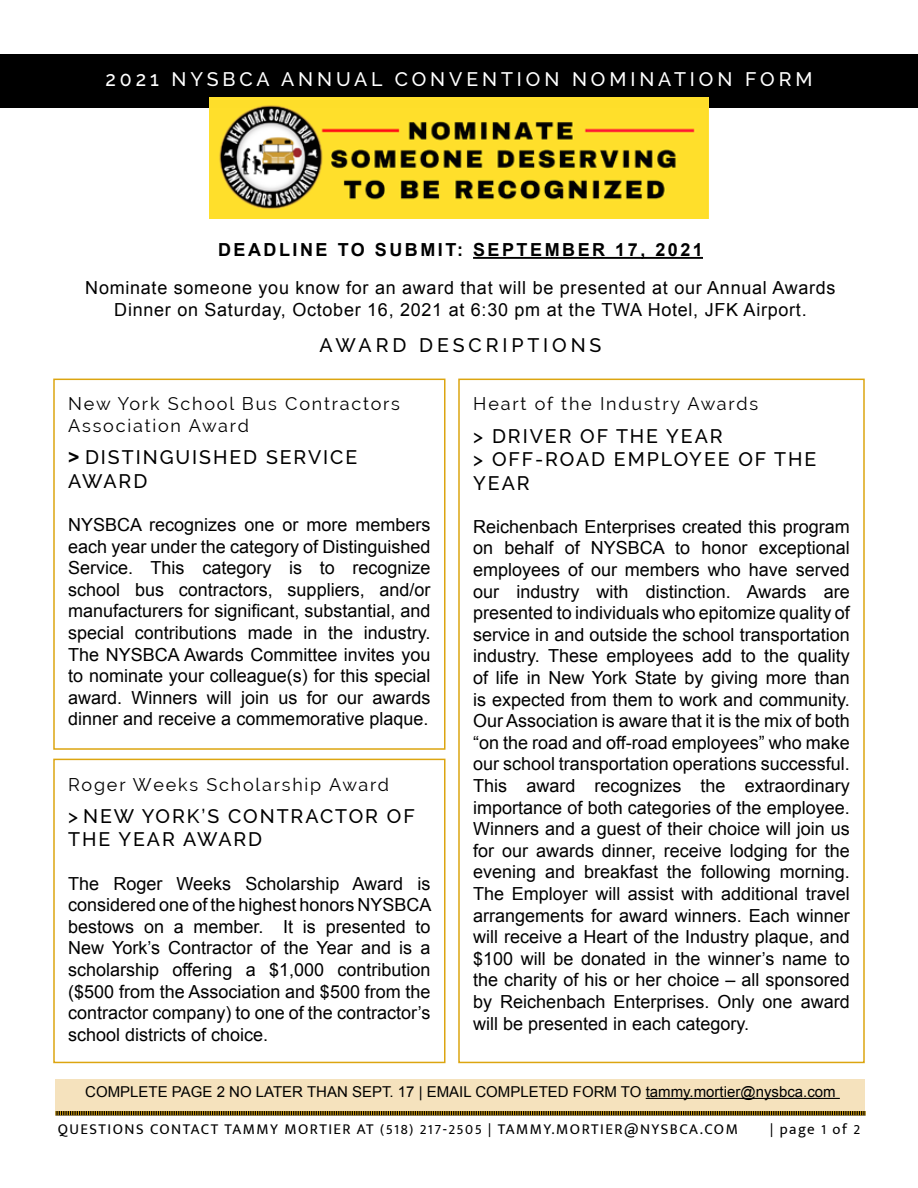
<style>
.page{position:relative;width:918px;height:1188px;background:#fff}
.page>*{position:absolute;margin:0;border:0;box-sizing:border-box;transform-origin:0 0}
.t1{font:500 19.5px/23.4px "Raleway";letter-spacing:.1em;color:#000}
.t2{font:500 19.5px "Raleway";letter-spacing:.2em;color:#fff}
.t3{font:500 19.5px "Raleway";letter-spacing:.2em;color:#000}
.t4{font:18px/21.6px "Arial";color:#000;text-align:justify}
.t5{font:18px/21.6px "Arial";letter-spacing:.04em;color:#000;text-align:center}
.t6{font:18px/21.6px "Raleway";letter-spacing:.1em;color:#000}
.t7{font:700 18px "Arial";letter-spacing:.14em;color:#000}
.t8{font:15px "Mukta Mahee";letter-spacing:.1em;color:#000}
.t9{font:15px "Arial";color:#000}
.s1{font-size:20.7px}
.s2{font-family:"Arial";font-weight:700}
</style>
<div class="page">
<div style="left:0;top:54px;width:918px;height:54px;background:#000"></div>
<svg style="left:55px;top:1110px;width:811px;height:6px;background:#6b5519"></svg>
<img style="left:209px;top:98px;width:500px;height:121px">
<div style="left:53px;top:759px;width:393px;height:304px;border:2px solid #dca510"></div>
<hr style="left:473px;top:257px;width:230px;height:2px;background:#000">
<div style="left:53px;top:379px;width:393px;height:371px;border:2px solid #dca510"></div>
<div style="left:458px;top:379px;width:407px;height:684px;border:2px solid #dca510"></div>
<div style="left:56px;top:1079px;width:810px;height:32px;background:#f5e2bd"></div>
<hr style="left:646px;top:1098px;width:194px;height:1px;background:#000">
<p class="t2" style="left:106px;top:68px;width:708px"><span class="s1">2021</span> NYSBCA ANNUAL CONVENTION NOMINATION FORM</p>
<p class="t7" style="left:218px;top:238px;width:486px">DEADLINE TO SUBMIT: SEPTEMBER 17, 2021</p>
<p class="t5" style="left:85px;top:277px;width:752px">Nominate someone you know for an award that will be presented at our Annual Awards<br>Dinner on Saturday, October 16, 2021 at 6:30 pm at the TWA Hotel, JFK Airport.</p>
<p class="t3" style="left:319px;top:334px;width:284px">AWARD DESCRIPTIONS</p>
<p class="t6" style="left:68px;top:393px;width:333px">New York School Bus Contractors<br>Association Award</p>
<p class="t1" style="left:68px;top:446px;width:291px"><span class="s2">&gt;</span> DISTINGUISHED SERVICE<br>AWARD</p>
<p class="t4" style="left:68px;top:514px;width:364px">NYSBCA recognizes one or more members each year under the category of Distinguished Service. This category is to recognize school bus contractors, suppliers, and/or manufacturers for significant, substantial, and special contributions made in the industry.<br>The NYSBCA Awards Committee invites you to nominate your colleague(s) for this special award. Winners will join us for our awards dinner and receive a commemorative plaque.</p>
<p class="t6" style="left:68px;top:773px;width:322px">Roger Weeks Scholarship Award</p>
<p class="t1" style="left:68px;top:804px;width:348px">&gt; NEW YORK’S CONTRACTOR OF<br>THE YEAR AWARD</p>
<p class="t4" style="left:68px;top:873px;width:365px">The Roger Weeks Scholarship Award is considered one of the highest honors NYSBCA bestows on a member. It is presented to New York’s Contractor of the Year and is a scholarship offering a $1,000 contribution ($500 from the Association and $500 from the contractor company) to one of the contractor’s school districts of choice.</p>
<p class="t6" style="left:473px;top:393px;width:286px">Heart of the Industry Awards</p>
<p class="t1" style="left:473px;top:424px;width:344px">&gt; DRIVER OF THE YEAR<br>&gt; OFF-ROAD EMPLOYEE OF THE<br>YEAR</p>
<p class="t4" style="left:473px;top:516px;width:378px">Reichenbach Enterprises created this program on behalf of NYSBCA to honor exceptional employees of our members who have served our industry with distinction. Awards are presented to individuals who epitomize quality of service in and outside the school transportation industry. These employees add to the quality of life in New York State by giving more than is expected from them to work and community.<br>Our Association is aware that it is the mix of both “on the road and off-road employees” who make our school transportation operations successful.<br>This award recognizes the extraordinary importance of both categories of the employee.<br>Winners and a guest of their choice will join us for our awards dinner, receive lodging for the evening and breakfast the following morning.<br>The Employer will assist with additional travel arrangements for award winners. Each winner will receive a Heart of the Industry plaque, and $100 will be donated in the winner’s name to the charity of his or her choice – all sponsored by Reichenbach Enterprises. Only one award will be presented in each category.</p>
<p class="t9" style="left:85px;top:1082px;width:752px">COMPLETE PAGE 2 NO LATER THAN SEPT. 17 | EMAIL COMPLETED FORM TO tammy.mortier@nysbca.com</p>
<p class="t8" style="left:58px;top:1120px;width:682px">QUESTIONS CONTACT TAMMY MORTIER AT (518) 217-2505 | TAMMY.MORTIER@NYSBCA.COM</p>
<p class="t8" style="left:770px;top:1120px;width:91px">| page 1 of 2</p>
</div>
